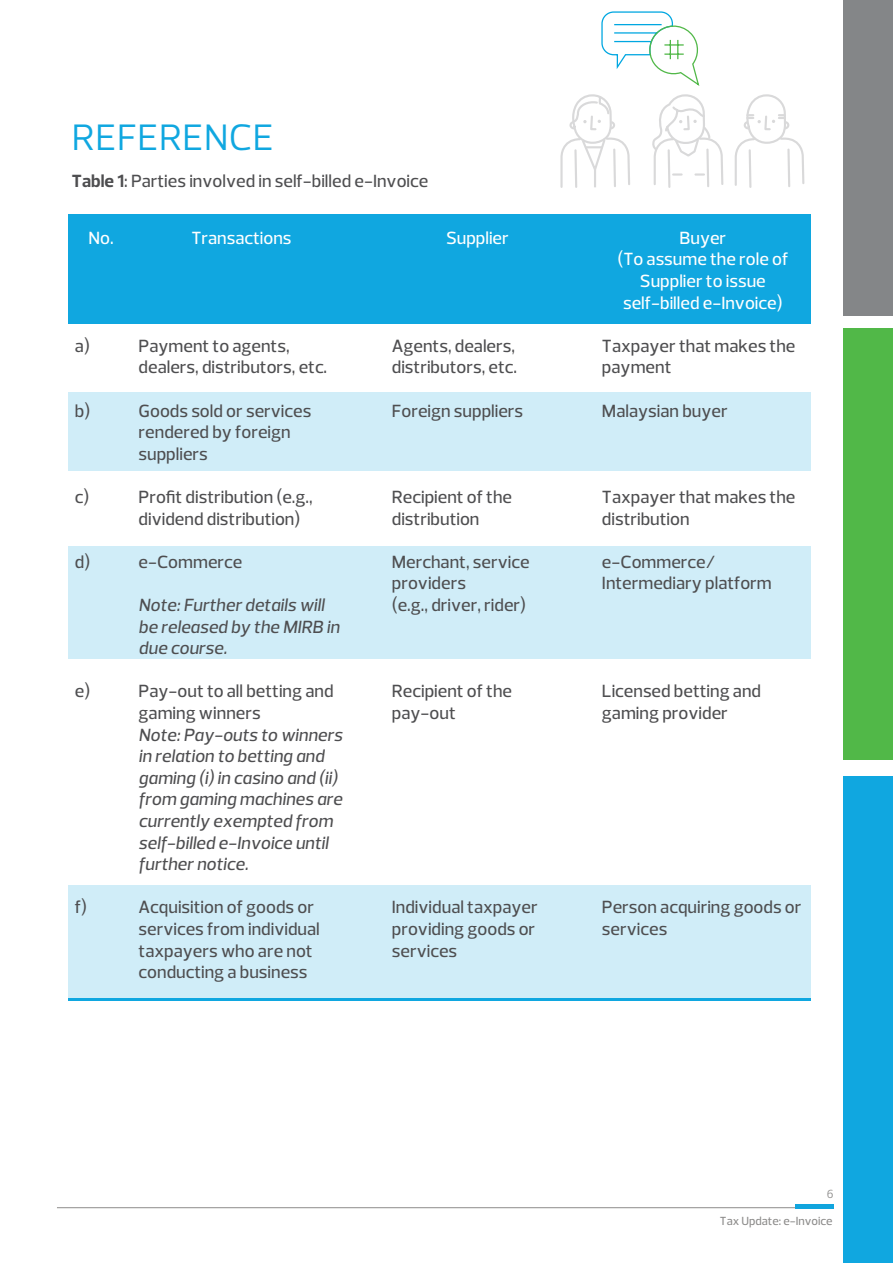
<style>
.page{position:relative;width:893px;height:1263px;background:#fff}
.page>*{position:absolute;margin:0;border:0;box-sizing:border-box;transform-origin:0 0}
.t1{font:37.5px "Prelo";letter-spacing:.015em;color:#10a7e0}
.t2{font:500 18px/21.6px "Prelo";color:#4e4e50}
.t3{font:italic 500 18px/21.6px "Prelo";color:#4e4e50}
.t4{font:500 18px/21.6px "Prelo";color:#fff;text-align:center}
.t5{font:500 12px "Prelo";color:#8d8c8b}
.t6{font:12px "Prelo";color:#8d8c8b}
.s1{font-weight:700}
</style>
<div class="page">
<div style="left:69px;top:214px;width:742px;height:109px;background:#10a7e0"></div>
<div style="left:843px;top:777px;width:50px;height:486px;background:#10a7e0"></div>
<div style="left:843px;top:328px;width:50px;height:432px;background:#51b848"></div>
<div style="left:843px;top:0;width:50px;height:316px;background:#848688"></div>
<hr style="left:57px;top:1207px;width:738px;height:1px;background:#8d8c8b">
<hr style="left:795px;top:1204px;width:39px;height:4px;background:#11a5de">
<div style="left:69px;top:392px;width:742px;height:79px;background:#d0edf8"></div>
<div style="left:69px;top:547px;width:742px;height:112px;background:#d0edf8"></div>
<div style="left:69px;top:886px;width:742px;height:112px;background:#d0edf8"></div>
<hr style="left:69px;top:998px;width:742px;height:2px;background:#10a7e0">
<svg style="left:734px;top:94px;width:71px;height:94px"></svg>
<svg style="left:560px;top:11px;width:164px;height:177px"></svg>
<h1 class="t1" style="left:72px;top:115px;width:203px">REFERENCE</h1>
<p class="t2" style="left:72px;top:171px;width:358px"><span class="s1">Table 1</span>: Parties involved in self-billed e-Invoice</p>
<p class="t4" style="left:89px;top:227px;width:27px">No.</p>
<p class="t4" style="left:191px;top:227px;width:102px">Transactions</p>
<p class="t4" style="left:446px;top:227px;width:64px">Supplier</p>
<p class="t2" style="left:75px;top:335px;width:17px">a)</p>
<p class="t2" style="left:75px;top:400px;width:17px">b)</p>
<p class="t2" style="left:75px;top:486px;width:16px">c)</p>
<p class="t2" style="left:75px;top:551px;width:17px">d)</p>
<p class="t2" style="left:75px;top:681px;width:17px">e)</p>
<p class="t2" style="left:75px;top:897px;width:14px">f)</p>
<p class="t2" style="left:139px;top:335px;width:190px">Payment to agents, dealers, distributors, etc.</p>
<p class="t2" style="left:139px;top:400px;width:174px">Goods sold or services rendered by foreign suppliers</p>
<p class="t2" style="left:139px;top:486px;width:176px">Profit distribution (e.g., dividend distribution)</p>
<p class="t2" style="left:139px;top:551px;width:105px">e-Commerce</p>
<p class="t3" style="left:139px;top:594px;width:202px">Note: Further details will be released by the MIRB in due course.</p>
<p class="t2" style="left:139px;top:681px;width:196px">Pay-out to all betting and gaming winners</p>
<p class="t3" style="left:139px;top:724px;width:205px">Note: Pay-outs to winners in relation to betting and gaming (i) in casino and (ii) from gaming machines are currently exempted from self-billed e-Invoice until further notice.</p>
<p class="t2" style="left:139px;top:897px;width:183px">Acquisition of goods or services from individual taxpayers who are not conducting a business</p>
<p class="t2" style="left:392px;top:335px;width:127px">Agents, dealers, distributors, etc.</p>
<p class="t2" style="left:392px;top:400px;width:133px">Foreign suppliers</p>
<p class="t2" style="left:392px;top:486px;width:122px">Recipient of the distribution</p>
<p class="t2" style="left:392px;top:551px;width:139px">Merchant, service providers<br>(e.g., driver, rider)</p>
<p class="t2" style="left:392px;top:681px;width:122px">Recipient of the pay-out</p>
<p class="t2" style="left:392px;top:897px;width:147px">Individual taxpayer providing goods or services</p>
<p class="t4" style="left:617px;top:227px;width:172px">Buyer<br>(To assume the role of<br>Supplier to issue self-billed e-Invoice)</p>
<p class="t2" style="left:602px;top:335px;width:195px">Taxpayer that makes the payment</p>
<p class="t2" style="left:602px;top:400px;width:127px">Malaysian buyer</p>
<p class="t2" style="left:602px;top:486px;width:195px">Taxpayer that makes the distribution</p>
<p class="t2" style="left:602px;top:551px;width:171px">e-Commerce/<br>Intermediary platform</p>
<p class="t2" style="left:602px;top:681px;width:161px">Licensed betting and gaming provider</p>
<p class="t2" style="left:602px;top:897px;width:201px">Person acquiring goods or services</p>
<p class="t6" style="left:827px;top:1186px;width:8px">6</p>
<p class="t5" style="left:720px;top:1214px;width:114px">Tax Update: e-Invoice</p>
</div>
